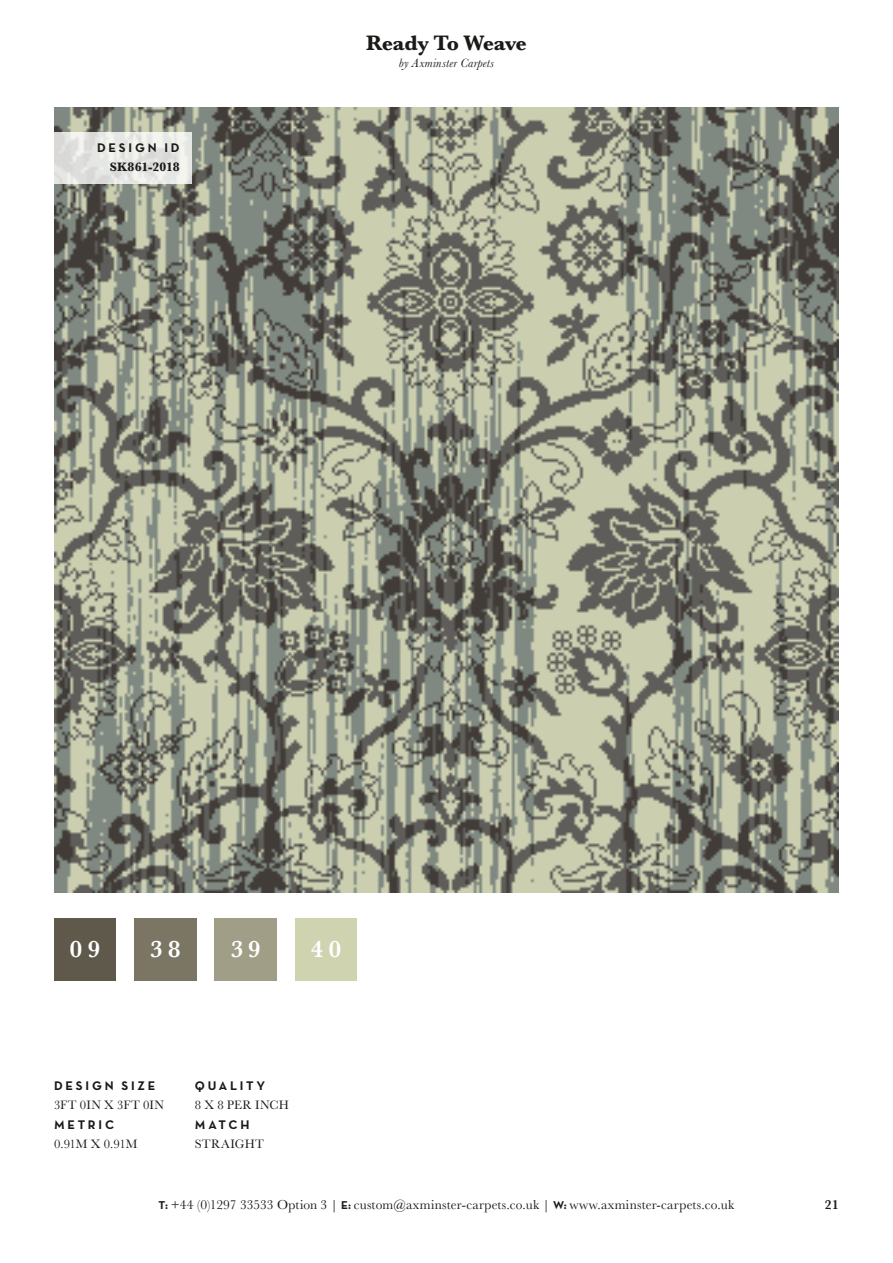
<style>
.page{position:relative;width:893px;height:1263px;background:#fff}
.page>*{position:absolute;margin:0;border:0;box-sizing:border-box;transform-origin:0 0}
.t1{font:600 24.75px "Baskerville";letter-spacing:.22em;color:#fff}
.t2{font:700 21.75px "Baskerville";letter-spacing:-.03em;color:#1a1a18}
.t3{font:13.5px "Baskerville";letter-spacing:.015em;color:#1a1a18}
.t4{font:600 13.5px "Baskerville";color:#1a1a18}
.t5{font:12.75px "Neutra Text Bold Alt";letter-spacing:.22em;color:#1a1a18}
.t6{font:12.75px "Baskerville";letter-spacing:.01em;color:#1a1a18}
.t7{font:700 12.75px "Baskerville";letter-spacing:.015em;color:#1a1a18}
.t8{font:12.75px "Baskerville";letter-spacing:.035em;color:#1a1a18}
.t9{font:italic 12.45px "Baskerville";letter-spacing:.025em;color:#1a1a18}
.s1{font-family:"Neutra Text Bold Alt";font-size:11.55px}
</style>
<div class="page">
<img style="left:54px;top:107px;width:785px;height:785px">
<svg style="left:54px;top:132px;width:137px;height:52px;background:#e5e6e3"></svg>
<div style="left:54px;top:918px;width:62px;height:62px;background:#5e594a"></div>
<div style="left:134px;top:918px;width:62px;height:62px;background:#7b7663"></div>
<p class="t5" style="left:97px;top:139px;width:84px">DESIGN ID</p>
<p class="t7" style="left:110px;top:158px;width:71px">SK861-2018</p>
<h2 class="t2" style="left:366px;top:28px;width:162px">Ready To Weave</h2>
<p class="t9" style="left:399px;top:55px;width:97px">by Axminster Carpets</p>
<h1 class="t1" style="left:70px;top:931px;width:32px">09</h1>
<h1 class="t1" style="left:150px;top:931px;width:32px">38</h1>
<h1 class="t1" style="left:231px;top:931px;width:31px">39</h1>
<h1 class="t1" style="left:311px;top:931px;width:32px">40</h1>
<p class="t5" style="left:54px;top:1077px;width:103px">DESIGN SIZE</p>
<p class="t6" style="left:54px;top:1097px;width:112px">3FT 0IN X 3FT 0IN</p>
<p class="t5" style="left:54px;top:1116px;width:62px">METRIC</p>
<p class="t6" style="left:54px;top:1136px;width:85px">0.91M X 0.91M</p>
<p class="t5" style="left:195px;top:1077px;width:72px">QUALITY</p>
<p class="t6" style="left:195px;top:1097px;width:96px">8 X 8 PER INCH</p>
<p class="t5" style="left:195px;top:1116px;width:56px">MATCH</p>
<p class="t8" style="left:195px;top:1136px;width:71px">STRAIGHT</p>
<p class="t3" style="left:159px;top:1196px;width:577px"><span class="s1">T:</span> +44 (0)1297 33533 Option 3 | <span class="s1">E:</span> custom@axminster-carpets.co.uk | <span class="s1">W:</span> www.axminster-carpets.co.uk</p>
<p class="t4" style="left:825px;top:1195px;width:16px">21</p>
</div>
